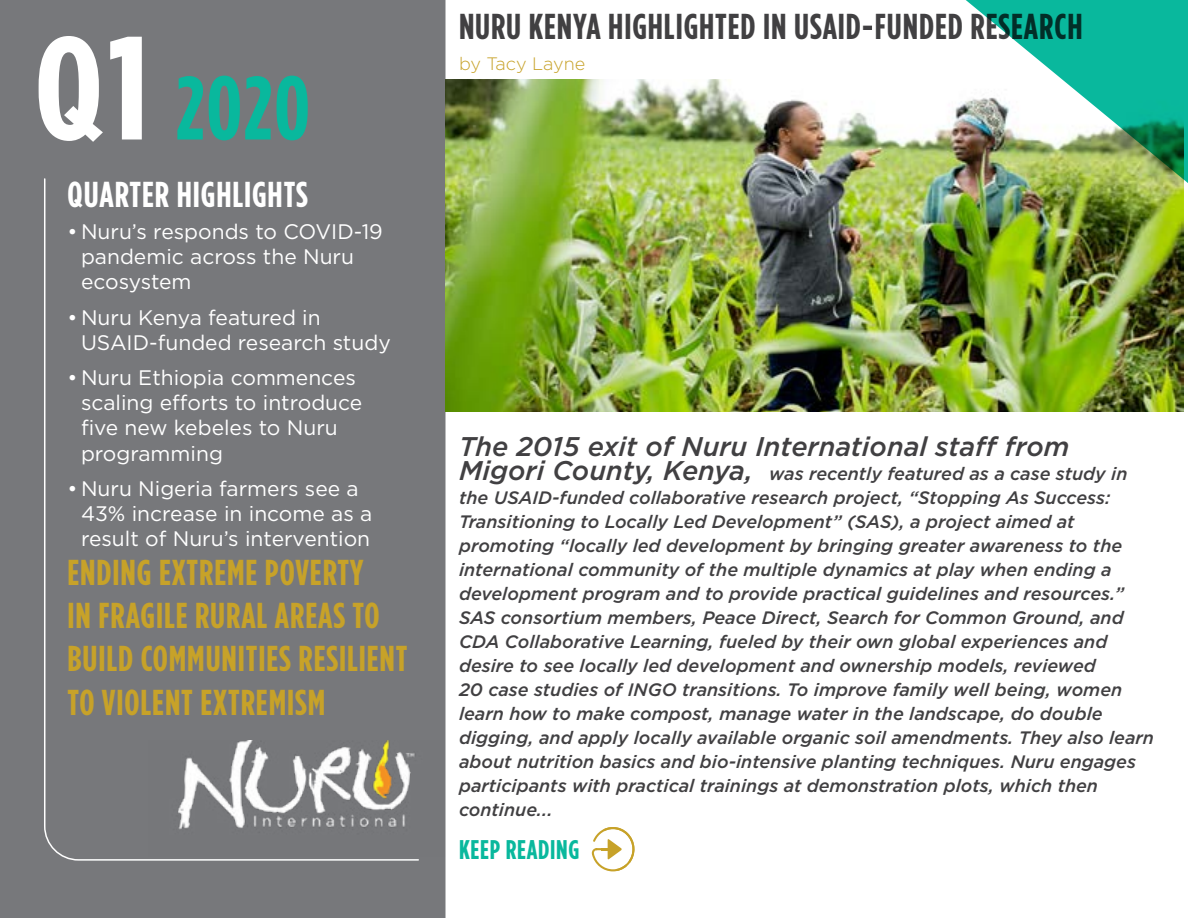
<style>
.page{position:relative;width:1188px;height:918px;background:#fff}
.page>*{position:absolute;margin:0;border:0;box-sizing:border-box;transform-origin:0 0}
.t1{font:700 90px "Gotham Condensed";color:#09b89d}
.t2{font:700 36px/43.2px "Gotham Condensed";letter-spacing:.025em;color:#c7a229}
.t3{font:700 36px "Gotham Condensed";letter-spacing:.025em;color:#414042}
.t4{font:700 36px "Gotham Condensed";letter-spacing:.025em;color:#fff}
.t5{font:italic 500 27px "Gotham";color:#414042}
.t6{font:700 27px "Gotham Condensed";letter-spacing:.025em;color:#09b89d}
.t7{font:21px/25.2px "Gotham";color:#fff}
.t8{font:italic 500 18px/24px "Gotham";color:#414042}
.t9{font:300 18px "Gotham";letter-spacing:-.005em;color:#c7a229}
.s1{font-size:145.8px;color:#fff}
.s2{font-size:27px}
</style>
<div class="page">
<div style="left:0;top:0;width:446px;height:918px;background:#77787b"></div>
<div style="left:43px;top:177px;width:377px;height:684px;background:#77787b"></div>
<svg style="left:592px;top:827px;width:43px;height:44px"></svg>
<img style="left:446px;top:79px;width:737px;height:332px">
<img style="left:873px;top:0;width:315px;height:334px">
<img style="left:148px;top:741px;width:298px;height:116px">
<h1 class="t1" style="left:35px;top:55px;width:277px"><span class="s1">Q1</span> 2020</h1>
<h2 class="t4" style="left:68px;top:173px;width:242px">QUARTER HIGHLIGHTS</h2>
<p class="t7" style="left:81px;top:219px;width:303px;text-indent:-14px">• Nuru’s responds to COVID-19 pandemic across the Nuru ecosystem</p>
<p class="t7" style="left:81px;top:304px;width:311px;text-indent:-14px">• Nuru Kenya featured in<br>USAID-funded research study</p>
<p class="t7" style="left:81px;top:365px;width:283px;text-indent:-14px">• Nuru Ethiopia commences scaling efforts to introduce five new kebeles to Nuru programming</p>
<p class="t7" style="left:81px;top:475px;width:293px;text-indent:-14px">• Nuru Nigeria farmers see a<br>43% increase in income as a result of Nuru’s intervention</p>
<h2 class="t2" style="left:68px;top:551px;width:342px">ENDING EXTREME POVERTY<br>IN FRAGILE RURAL AREAS TO<br>BUILD COMMUNITIES RESILIENT<br>TO VIOLENT EXTREMISM</h2>
<h2 class="t3" style="left:459px;top:5px;width:625px">NURU KENYA HIGHLIGHTED IN USAID-FUNDED RESEARCH</h2>
<p class="t9" style="left:459px;top:54px;width:128px">by Tacy Layne</p>
<h3 class="t5" style="left:459px;top:431px;width:612px">The 2015 exit of Nuru International staff from</h3>
<p class="t8" style="left:459px;top:461px;width:697px"><span class="s2">Migori County, Kenya,</span> was recently featured as a case study in the USAID-funded collaborative research project, “Stopping As Success:<br>Transitioning to Locally Led Development” (SAS), a project aimed at promoting “locally led development by bringing greater awareness to the international community of the multiple dynamics at play when ending a development program and to provide practical guidelines and resources.” SAS consortium members, Peace Direct, Search for Common Ground, and CDA Collaborative Learning, fueled by their own global experiences and desire to see locally led development and ownership models, reviewed<br>20 case studies of INGO transitions. To improve family well being, women learn how to make compost, manage water in the landscape, do double digging, and apply locally available organic soil amendments. They also learn about nutrition basics and bio-intensive planting techniques. Nuru engages participants with practical trainings at demonstration plots, which then continue...</p>
<h3 class="t6" style="left:459px;top:834px;width:122px">KEEP READING</h3>
</div>
